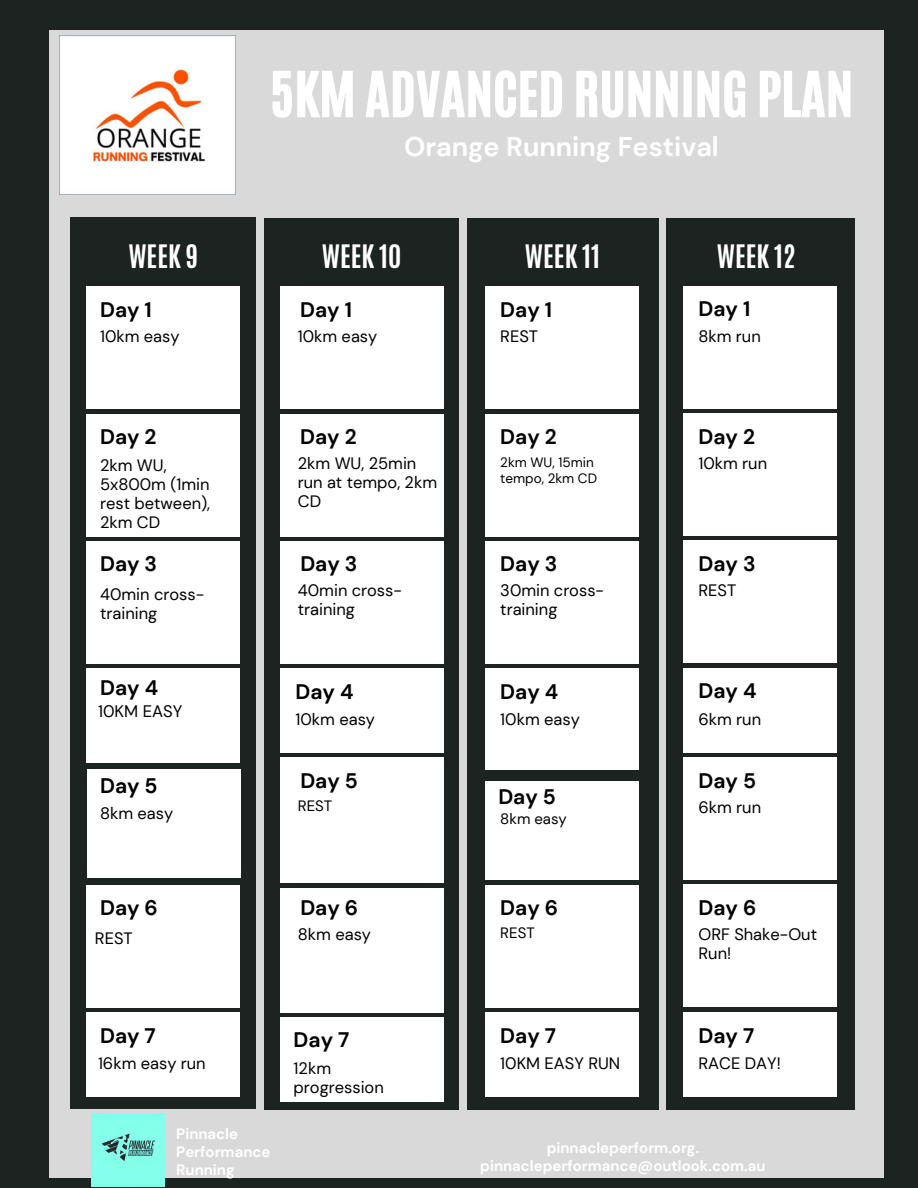
<style>
.page{position:relative;width:918px;height:1188px;background:#1c2321}
.page>*{position:absolute;margin:0;border:0;box-sizing:border-box;transform-origin:0 0}
.t1{font:52.5px "CA Generated";color:#fff}
.t2{font:700 27px "Antonio";color:#fff}
.t3{font:700 27px "DM Sans";color:#fff}
.t4{font:700 21px "DM Sans";color:#000}
.t5{font:16.65px "DM Sans";color:#000}
.t6{font:16.5px/19.2px "DM Sans";color:#000}
.t7{font:700 15px/18px "DM Sans";color:#fff;text-align:center}
.t8{font:15px "DM Sans";color:#000}
.t9{font:13.5px/15.8px "DM Sans";color:#000}
</style>
<div class="page">
<div style="left:49px;top:30px;width:835px;height:1148px;background:#d9d9d9"></div>
<div style="left:70px;top:218px;width:186px;height:891px;background:#1c2321"></div>
<div style="left:264px;top:218px;width:195px;height:891px;background:#1c2321"></div>
<div style="left:467px;top:218px;width:191px;height:891px;background:#1c2321"></div>
<div style="left:666px;top:218px;width:189px;height:891px;background:#1c2321"></div>
<div style="left:86px;top:286px;width:154px;height:123px;background:#fff"></div>
<div style="left:86px;top:414px;width:154px;height:122px;background:#fff"></div>
<div style="left:86px;top:541px;width:154px;height:122px;background:#fff"></div>
<div style="left:86px;top:668px;width:154px;height:95px;background:#fff"></div>
<div style="left:87px;top:770px;width:154px;height:108px;background:#fff"></div>
<div style="left:86px;top:885px;width:154px;height:122px;background:#fff"></div>
<div style="left:86px;top:1013px;width:154px;height:84px;background:#fff"></div>
<div style="left:280px;top:286px;width:163px;height:123px;background:#fff"></div>
<div style="left:485px;top:286px;width:153px;height:123px;background:#fff"></div>
<div style="left:485px;top:414px;width:153px;height:122px;background:#fff"></div>
<div style="left:485px;top:541px;width:153px;height:122px;background:#fff"></div>
<div style="left:485px;top:668px;width:153px;height:102px;background:#fff"></div>
<div style="left:485px;top:782px;width:153px;height:98px;background:#fff"></div>
<div style="left:485px;top:885px;width:153px;height:122px;background:#fff"></div>
<div style="left:485px;top:1013px;width:153px;height:84px;background:#fff"></div>
<div style="left:683px;top:286px;width:154px;height:123px;background:#fff"></div>
<div style="left:683px;top:413px;width:154px;height:123px;background:#fff"></div>
<div style="left:683px;top:541px;width:154px;height:122px;background:#fff"></div>
<div style="left:683px;top:668px;width:154px;height:84px;background:#fff"></div>
<div style="left:683px;top:757px;width:154px;height:123px;background:#fff"></div>
<div style="left:683px;top:885px;width:154px;height:122px;background:#fff"></div>
<div style="left:683px;top:1012px;width:154px;height:85px;background:#fff"></div>
<div style="left:280px;top:414px;width:163px;height:122px;background:#fff"></div>
<div style="left:280px;top:541px;width:163px;height:123px;background:#fff"></div>
<div style="left:280px;top:757px;width:163px;height:126px;background:#fff"></div>
<div style="left:280px;top:889px;width:163px;height:124px;background:#fff"></div>
<div style="left:280px;top:668px;width:163px;height:84px;background:#fff"></div>
<div style="left:280px;top:1017px;width:163px;height:84px;background:#fff"></div>
<img style="left:92px;top:1114px;width:73px;height:73px">
<img style="left:59px;top:35px;width:177px;height:160px">
<h5 class="t1" style="left:270px;top:57px;width:585px">5KM ADVANCED RUNNING PLAN</h5>
<h4 class="t3" style="left:404px;top:129px;width:316px">Orange Running Festival</h4>
<h4 class="t2" style="left:128px;top:237px;width:71px">WEEK 9</h4>
<p class="t2" style="left:322px;top:237px;width:81px">WEEK 10</p>
<h4 class="t2" style="left:525px;top:237px;width:77px">WEEK 11</h4>
<p class="t2" style="left:717px;top:237px;width:80px">WEEK 12</p>
<p class="t4" style="left:100px;top:296px;width:53px">Day 1</p>
<h3 class="t6" style="left:100px;top:327px;width:81px">10km easy</h3>
<h4 class="t4" style="left:300px;top:296px;width:53px">Day 1</h4>
<p class="t4" style="left:500px;top:296px;width:53px">Day 1</p>
<h4 class="t6" style="left:298px;top:327px;width:81px">10km easy</h4>
<p class="t6" style="left:500px;top:327px;width:39px">REST</p>
<h4 class="t4" style="left:698px;top:296px;width:53px">Day 1</h4>
<h2 class="t6" style="left:698px;top:327px;width:64px">8km run</h2>
<h2 class="t4" style="left:100px;top:423px;width:58px">Day 2</h2>
<h5 class="t4" style="left:300px;top:423px;width:58px">Day 2</h5>
<h5 class="t4" style="left:500px;top:423px;width:58px">Day 2</h5>
<p class="t4" style="left:698px;top:423px;width:58px">Day 2</p>
<p class="t6" style="left:100px;top:456px;width:112px">2km WU,<br>5x800m (1min rest between),<br>2km CD</p>
<h4 class="t6" style="left:298px;top:454px;width:141px">2km WU, 25min run at tempo, 2km<br>CD</h4>
<h4 class="t9" style="left:500px;top:455px;width:98px">2km WU, 15min tempo, 2km CD</h4>
<h4 class="t6" style="left:698px;top:454px;width:70px">10km run</h4>
<h4 class="t4" style="left:100px;top:550px;width:59px">Day 3</h4>
<p class="t4" style="left:300px;top:550px;width:59px">Day 3</p>
<p class="t4" style="left:500px;top:550px;width:59px">Day 3</p>
<p class="t4" style="left:698px;top:550px;width:59px">Day 3</p>
<h5 class="t6" style="left:100px;top:584px;width:105px">40min cross&shy;training</h5>
<h4 class="t6" style="left:298px;top:581px;width:105px">40min cross&shy;training</h4>
<h4 class="t6" style="left:500px;top:581px;width:105px">30min cross&shy;training</h4>
<h4 class="t6" style="left:698px;top:581px;width:39px">REST</h4>
<h4 class="t4" style="left:100px;top:674px;width:60px">Day 4</h4>
<p class="t5" style="left:98px;top:701px;width:86px">10KM EASY</p>
<h4 class="t4" style="left:296px;top:678px;width:60px">Day 4</h4>
<h2 class="t6" style="left:296px;top:710px;width:81px">10km easy</h2>
<h5 class="t4" style="left:500px;top:678px;width:60px">Day 4</h5>
<h4 class="t6" style="left:500px;top:710px;width:81px">10km easy</h4>
<p class="t4" style="left:698px;top:677px;width:60px">Day 4</p>
<h4 class="t6" style="left:698px;top:709px;width:64px">6km run</h4>
<p class="t4" style="left:100px;top:772px;width:59px">Day 5</p>
<h4 class="t6" style="left:100px;top:804px;width:75px">8km easy</h4>
<p class="t4" style="left:300px;top:767px;width:59px">Day 5</p>
<h4 class="t8" style="left:298px;top:796px;width:36px">REST</h4>
<p class="t4" style="left:498px;top:784px;width:59px">Day 5</p>
<h4 class="t8" style="left:500px;top:809px;width:68px">8km easy</h4>
<p class="t4" style="left:698px;top:767px;width:59px">Day 5</p>
<h4 class="t6" style="left:698px;top:798px;width:64px">6km run</h4>
<h4 class="t4" style="left:100px;top:894px;width:59px">Day 6</h4>
<p class="t4" style="left:300px;top:894px;width:59px">Day 6</p>
<p class="t4" style="left:500px;top:894px;width:59px">Day 6</p>
<h2 class="t4" style="left:698px;top:894px;width:59px">Day 6</h2>
<h6 class="t6" style="left:95px;top:929px;width:39px">REST</h6>
<h4 class="t6" style="left:298px;top:925px;width:75px">8km easy</h4>
<h4 class="t8" style="left:500px;top:923px;width:36px">REST</h4>
<h5 class="t6" style="left:698px;top:925px;width:120px">ORF Shake-Out<br>Run!</h5>
<p class="t4" style="left:100px;top:1022px;width:57px">Day 7</p>
<h5 class="t4" style="left:294px;top:1026px;width:57px">Day 7</h5>
<h5 class="t4" style="left:500px;top:1022px;width:57px">Day 7</h5>
<p class="t4" style="left:698px;top:1022px;width:57px">Day 7</p>
<h6 class="t6" style="left:98px;top:1054px;width:109px">16km easy run</h6>
<h4 class="t6" style="left:294px;top:1058px;width:92px">12km progression</h4>
<h4 class="t6" style="left:500px;top:1054px;width:121px">10KM EASY RUN</h4>
<h4 class="t6" style="left:698px;top:1054px;width:84px">RACE DAY!</h4>
<p class="t7" style="left:176px;top:1125px;width:96px;text-align:left">Pinnacle<br>Performance<br>Running</p>
<h4 class="t7" style="left:480px;top:1139px;width:287px">pinnacleperform.org. pinnacleperformance@outlook.com.au</h4>
</div>
